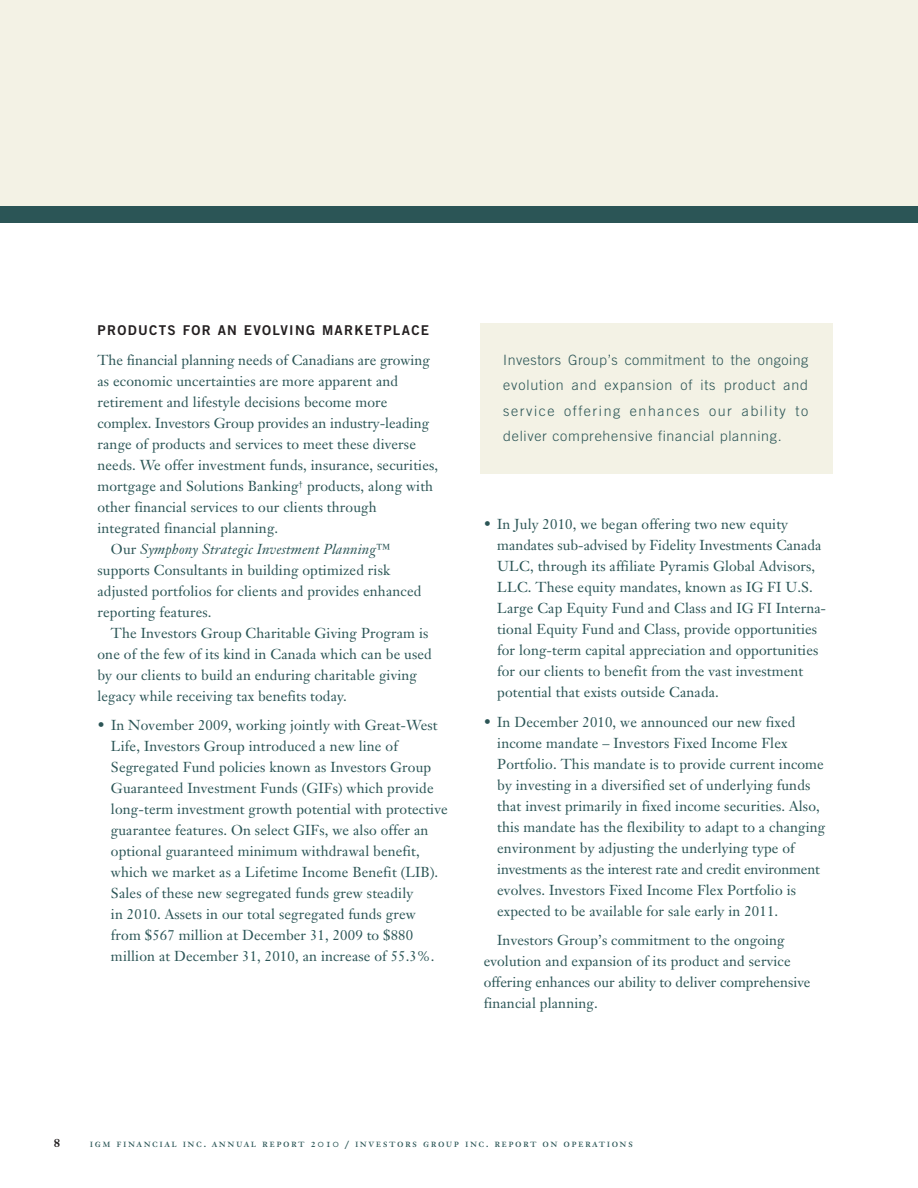
<style>
.page{position:relative;width:918px;height:1188px;background:#fff}
.page>*{position:absolute;margin:0;border:0;box-sizing:border-box;transform-origin:0 0}
.t1{font:14.25px/21px "Janson Text";letter-spacing:.01em;color:#2b5556}
.t2{font:300 14.25px/25.5px "Trade Gothic";letter-spacing:.05em;color:#2b5556;text-align:justify}
.t3{font:italic 14.25px "Janson Text";letter-spacing:.01em;color:#2b5556}
.t4{font:13.5px "Trade Gothic Bold Two";letter-spacing:.1em;color:#231f20}
.t5{font:11.7px "Janson Text Roman SC";letter-spacing:.125em;color:#2b5556}
.t6{font:11.7px "Janson Text Bold Os F";color:#231f20}
.s1{font-style:normal}
</style>
<div class="page">
<div style="left:0;top:0;width:918px;height:220px;background:#f3f2e5"></div>
<div style="left:0;top:207px;width:918px;height:16px;background:#2b5556"></div>
<div style="left:480px;top:324px;width:353px;height:150px;background:#f3f2e5"></div>
<p class="t4" style="left:98px;top:325px;width:333px">PRODUCTS FOR AN EVOLVING MARKETPLACE</p>
<p class="t1" style="left:98px;top:351px;width:334px">The financial planning needs of Canadians are growing</p>
<p class="t1" style="left:98px;top:372px;width:302px">as economic uncertainties are more apparent and</p>
<p class="t1" style="left:98px;top:393px;width:291px">retirement and lifestyle decisions become more</p>
<p class="t1" style="left:98px;top:414px;width:333px">complex. Investors Group provides an industry-leading</p>
<p class="t1" style="left:98px;top:435px;width:320px">range of products and services to meet these diverse</p>
<p class="t1" style="left:98px;top:456px;width:342px">needs. We offer investment funds, insurance, securities,</p>
<p class="t1" style="left:98px;top:477px;width:337px">mortgage and Solutions Banking<sup>†</sup> products, along with</p>
<p class="t1" style="left:97px;top:498px;width:281px">other financial services to our clients through</p>
<p class="t1" style="left:97px;top:519px;width:182px">integrated financial planning.</p>
<p class="t3" style="left:111px;top:544px;width:281px"><span class="s1">Our</span> Symphony Strategic Investment Planning<span class="s1">™</span></p>
<p class="t1" style="left:97px;top:561px;width:294px">supports Consultants in building optimized risk</p>
<p class="t1" style="left:97px;top:582px;width:325px">adjusted portfolios for clients and provides enhanced</p>
<p class="t1" style="left:97px;top:603px;width:116px">reporting features.</p>
<p class="t1" style="left:111px;top:624px;width:319px">The Investors Group Charitable Giving Program is</p>
<p class="t1" style="left:97px;top:645px;width:336px">one of the few of its kind in Canada which can be used</p>
<p class="t1" style="left:97px;top:666px;width:321px">by our clients to build an enduring charitable giving</p>
<p class="t1" style="left:97px;top:687px;width:251px">legacy while receiving tax benefits today.</p>
<p class="t1" style="left:111px;top:716px;width:338px;text-indent:-14px">• In November 2009, working jointly with Great-West Life, Investors Group introduced a new line of Segregated Fund policies known as Investors Group Guaranteed Investment Funds (GIFs) which provide long-term investment growth potential with protective guarantee features. On select GIFs, we also offer an optional guaranteed minimum withdrawal benefit, which we market as a Lifetime Income Benefit (LIB).<br>Sales of these new segregated funds grew steadily<br>in 2010. Assets in our total segregated funds grew from $567 million at December 31, 2009 to $880 million at December 31, 2010, an increase of 55.3%.</p>
<p class="t2" style="left:503px;top:348px;width:306px">Investors Group’s commitment to the ongoing evolution and expansion of its product and service offering enhances our ability to deliver comprehensive financial planning.</p>
<p class="t1" style="left:497px;top:515px;width:330px;text-indent:-14px">• In July 2010, we began offering two new equity mandates sub-advised by Fidelity Investments Canada ULC, through its affiliate Pyramis Global Advisors, LLC. These equity mandates, known as IG FI U.S.<br>Large Cap Equity Fund and Class and IG FI Interna&shy;tional Equity Fund and Class, provide opportunities for long-term capital appreciation and opportunities for our clients to benefit from the vast investment potential that exists outside Canada.</p>
<p class="t1" style="left:497px;top:713px;width:330px;text-indent:-14px">• In December 2010, we announced our new fixed income mandate – Investors Fixed Income Flex Portfolio. This mandate is to provide current income by investing in a diversified set of underlying funds that invest primarily in fixed income securities. Also, this mandate has the flexibility to adapt to a changing environment by adjusting the underlying type of investments as the interest rate and credit environment evolves. Investors Fixed Income Flex Portfolio is expected to be available for sale early in 2011.</p>
<p class="t1" style="left:484px;top:931px;width:328px;text-indent:14px">Investors Group’s commitment to the ongoing evolution and expansion of its product and service offering enhances our ability to deliver comprehensive financial planning.</p>
<p class="t6" style="left:54px;top:1138px;width:8px">8</p>
<p class="t5" style="left:90px;top:1139px;width:545px">igm financial inc. annual report 2010 / investors group inc. report on operations</p>
</div>
